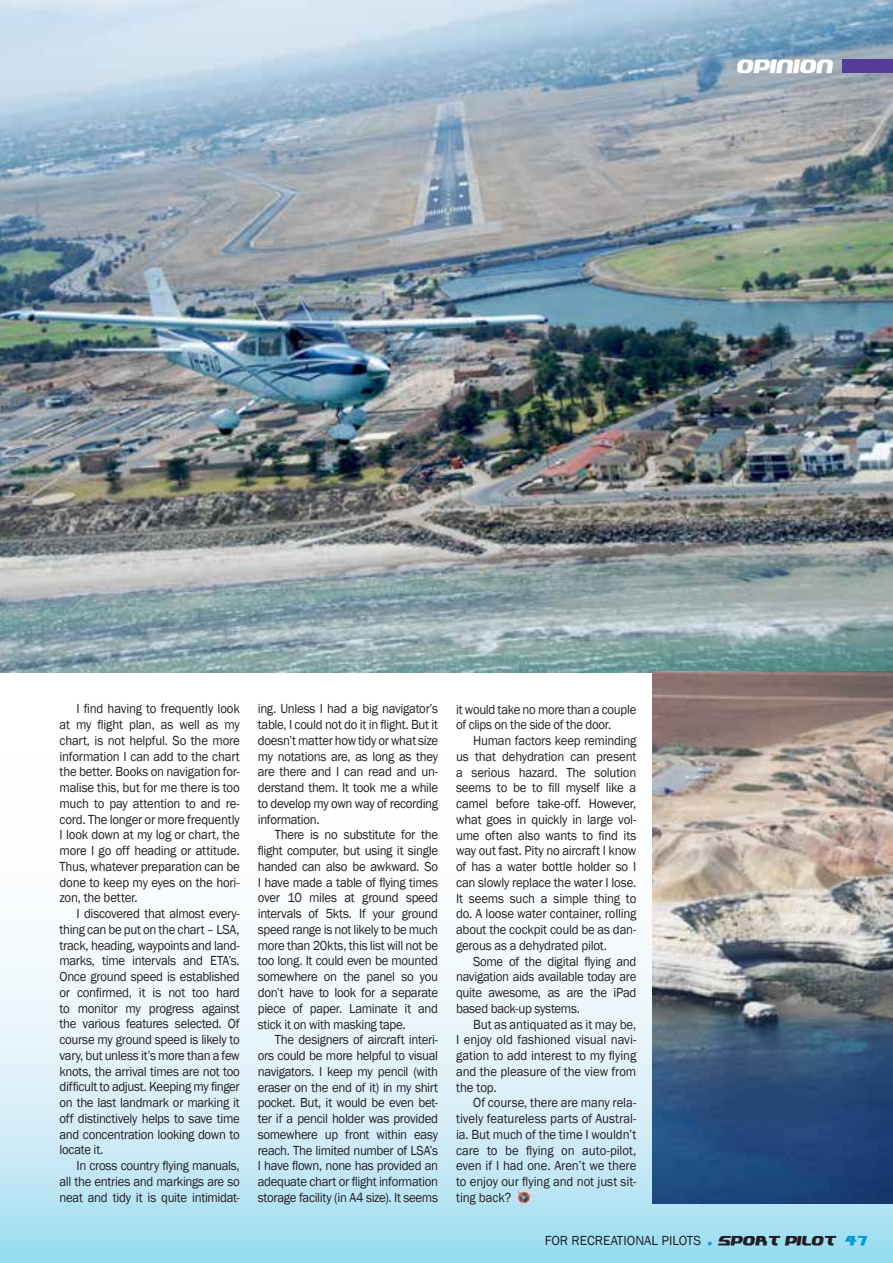
<style>
.page{position:relative;width:893px;height:1263px;background:#fff}
.page>*{position:absolute;margin:0;border:0;box-sizing:border-box;transform-origin:0 0}
.news_body{font:15px "Plastique";letter-spacing:-.005em;color:#fff;scale:.95 1}
.t1{font:13.5px/15.8px "Franklin Gothic";letter-spacing:-.02em;color:#231f20;text-align:justify;scale:.95 1}
.t2{font:13.5px "Franklin Gothic";color:#231f20}
.s1{font-family:"Plastique";font-size:10.5px;color:#009cd5}
.s2{font-family:"Plastique";font-size:10.5px}
</style>
<div class="page">
<svg style="left:0;top:672px;width:893px;height:591px"></svg>
<img style="left:0;top:0;width:893px;height:672px">
<img style="left:652px;top:672px;width:241px;height:531px">
<div style="left:842px;top:60px;width:51px;height:13px;background:#543d98"></div>
<img style="left:514px;top:1188px;width:22px;height:19px">
<p class="news_body" style="left:737px;top:59px;width:103px">OPINION</p>
<p class="t1" style="left:60px;top:701px;width:191px;text-indent:17px">I find having to frequently look at my flight plan, as well as my chart, is not helpful. So the more information I can add to the chart the better. Books on navigation for&shy;malise this, but for me there is too much to pay attention to and re&shy;cord. The longer or more frequently I look down at my log or chart, the more I go off heading or attitude.<br>Thus, whatever preparation can be done to keep my eyes on the hori&shy;zon, the better.</p>
<p class="t1" style="left:60px;top:906px;width:191px;text-indent:17px">I discovered that almost every&shy;thing can be put on the chart – LSA, track, heading, waypoints and land&shy;marks, time intervals and ETA’s.<br>Once ground speed is established or confirmed, it is not too hard to monitor my progress against the various features selected. Of course my ground speed is likely to vary, but unless it’s more than a few knots, the arrival times are not too difficult to adjust. Keeping my finger on the last landmark or marking it off distinctively helps to save time and concentration looking down to locate it.</p>
<p class="t1" style="left:60px;top:1158px;width:191px;text-indent:17px">In cross country flying manuals, all the entries and markings are so neat and tidy it is quite intimidat-</p>
<p class="t1" style="left:258px;top:701px;width:191px">ing. Unless I had a big navigator’s table, I could not do it in flight. But it doesn’t matter how tidy or what size my notations are, as long as they are there and I can read and un&shy;derstand them. It took me a while to develop my own way of recording information.</p>
<p class="t1" style="left:258px;top:827px;width:191px;text-indent:17px">There is no substitute for the flight computer, but using it single handed can also be awkward. So I have made a table of flying times over 10 miles at ground speed intervals of 5kts. If your ground speed range is not likely to be much more than 20kts, this list will not be too long. It could even be mounted somewhere on the panel so you don’t have to look for a separate piece of paper. Laminate it and stick it on with masking tape.</p>
<p class="t1" style="left:258px;top:1032px;width:191px;text-indent:17px">The designers of aircraft interi&shy;ors could be more helpful to visual navigators. I keep my pencil (with eraser on the end of it) in my shirt pocket. But, it would be even bet&shy;ter if a pencil holder was provided somewhere up front within easy reach. The limited number of LSA’s I have flown, none has provided an adequate chart or flight information storage facility (in A4 size). It seems</p>
<p class="t1" style="left:456px;top:701px;width:191px">it would take no more than a couple of clips on the side of the door.</p>
<p class="t1" style="left:456px;top:733px;width:191px;text-indent:17px">Human factors keep reminding us that dehydration can present a serious hazard. The solution seems to be to fill myself like a camel before take-off. However, what goes in quickly in large vol&shy;ume often also wants to find its way out fast. Pity no aircraft I know of has a water bottle holder so I can slowly replace the water I lose.<br>It seems such a simple thing to do. A loose water container, rolling about the cockpit could be as dan&shy;gerous as a dehydrated pilot.</p>
<p class="t1" style="left:456px;top:953px;width:191px;text-indent:17px">Some of the digital flying and navigation aids available today are quite awesome, as are the iPad based back-up systems.</p>
<p class="t1" style="left:456px;top:1016px;width:191px;text-indent:17px">But as antiquated as it may be, I enjoy old fashioned visual navi&shy;gation to add interest to my flying and the pleasure of the view from the top.</p>
<p class="t1" style="left:456px;top:1095px;width:191px;text-indent:17px">Of course, there are many rela&shy;tively featureless parts of Austral&shy;ia. But much of the time I wouldn’t care to be flying on auto-pilot, even if I had one. Aren’t we there to enjoy our flying and not just sit&shy;ting back?</p>
<p class="t2" style="left:545px;top:1232px;width:324px">FOR RECREATIONAL PILOTS <span class="s1">.</span> <span class="s2">SPORT PILOT</span> <span class="s1">47</span></p>
</div>
